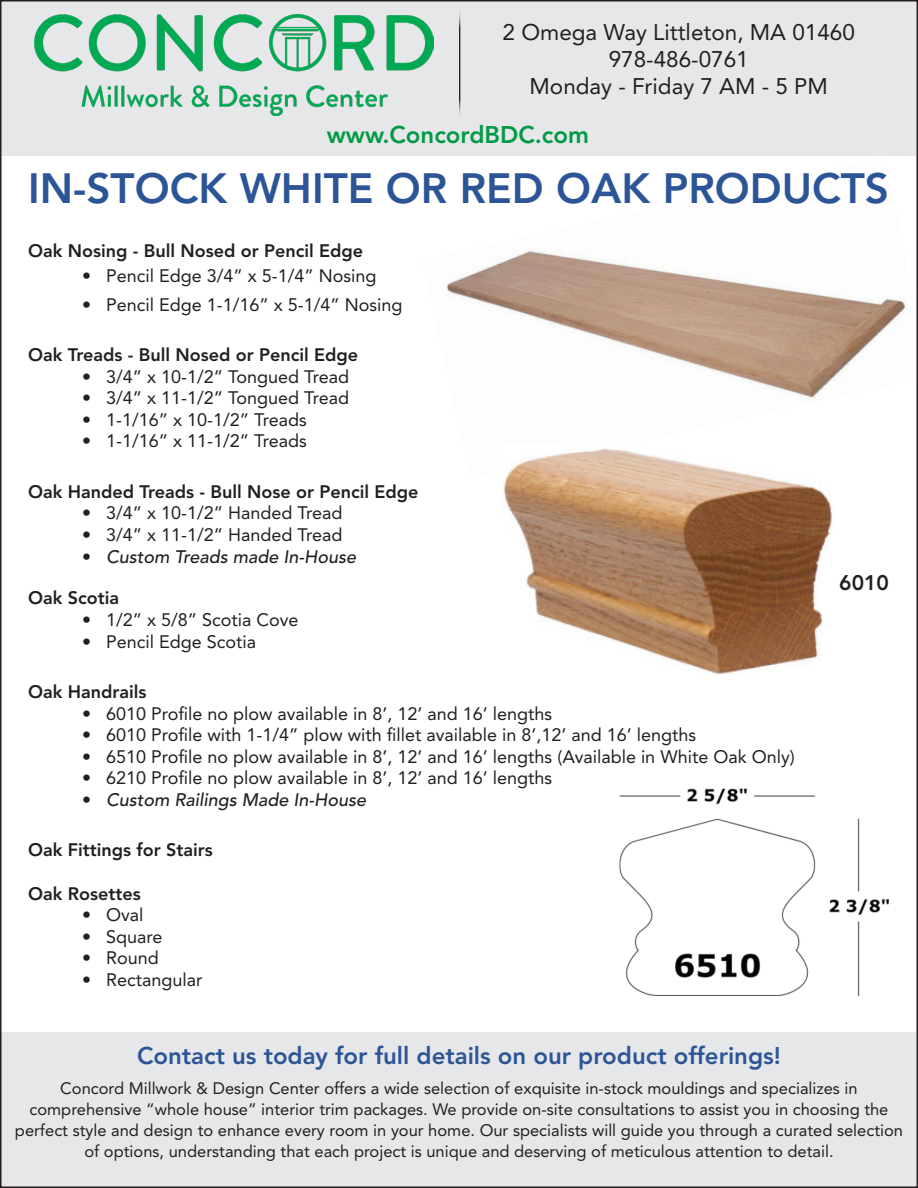
<style>
.page{position:relative;width:918px;height:1188px;background:#fff}
.page>*{position:absolute;margin:0;border:0;box-sizing:border-box;transform-origin:0 0}
.t1{font:800 42px "Avenir LT Std";color:#2c5597}
.t2{font:800 24px "Avenir LT Std";color:#2c5597}
.t3{font:800 24px "Avenir LT Std";color:#009a44}
.t4{font:22.5px "Avenir LT Std";color:#231f20}
.t5{font:800 21px "Avenir LT Std";color:#231f20}
.t6{font:18px "Avenir LT Std";color:#231f20}
.t7{font:800 18px "Avenir LT Std";color:#231f20}
.t8{font:italic 500 18px "Avenir LT Std";color:#231f20}
.t9{font:16.5px/21px "Avenir LT Std";color:#231f20;text-align:center}
.s1{font-weight:400;font-style:normal}
</style>
<div class="page">
<div style="left:2px;top:1032px;width:914px;height:154px;background:#e6e7e9"></div>
<img style="left:446px;top:250px;width:460px;height:150px">
<div style="left:2px;top:2px;width:914px;height:154px;background:#e6e7e9"></div>
<img style="left:35px;top:14px;width:399px;height:102px">
<img style="left:619px;top:788px;width:270px;height:208px">
<img style="left:504px;top:448px;width:328px;height:226px">
<hr style="left:459px;top:8px;width:1px;height:111px;background:#231f20">
<p class="t4" style="left:503px;top:19px;width:354px">2 Omega Way Littleton, MA 01460</p>
<p class="t4" style="left:609px;top:46px;width:142px">978-486-0761</p>
<p class="t4" style="left:530px;top:73px;width:300px">Monday - Friday 7 AM - 5 PM</p>
<p class="t3" style="left:327px;top:121px;width:264px">www.ConcordBDC.com</p>
<p class="t1" style="left:28px;top:163px;width:862px">IN-STOCK WHITE OR RED OAK PRODUCTS</p>
<p class="t7" style="left:28px;top:240px;width:336px">Oak Nosing - Bull Nosed or Pencil Edge</p>
<p class="t6" style="left:82px;top:265px;width:296px">• Pencil Edge 3/4” x 5-1/4” Nosing</p>
<p class="t6" style="left:82px;top:294px;width:322px">• Pencil Edge 1-1/16” x 5-1/4” Nosing</p>
<p class="t7" style="left:28px;top:344px;width:331px">Oak Treads - Bull Nosed or Pencil Edge</p>
<p class="t6" style="left:82px;top:366px;width:269px">• 3/4” x 10-1/2” Tongued Tread</p>
<p class="t6" style="left:82px;top:388px;width:269px">• 3/4” x 11-1/2” Tongued Tread</p>
<p class="t6" style="left:82px;top:409px;width:226px">• 1-1/16” x 10-1/2” Treads</p>
<p class="t6" style="left:82px;top:431px;width:226px">• 1-1/16” x 11-1/2” Treads</p>
<p class="t7" style="left:28px;top:481px;width:392px">Oak Handed Treads - Bull Nose or Pencil Edge</p>
<p class="t6" style="left:82px;top:503px;width:262px">• 3/4” x 10-1/2” Handed Tread</p>
<p class="t6" style="left:82px;top:524px;width:262px">• 3/4” x 11-1/2” Handed Tread</p>
<p class="t8" style="left:82px;top:546px;width:276px"><span class="s1">•</span> Custom Treads made In-House</p>
<p class="t7" style="left:28px;top:588px;width:92px">Oak Scotia</p>
<p class="t6" style="left:82px;top:609px;width:218px">• 1/2” x 5/8” Scotia Cove</p>
<p class="t6" style="left:82px;top:631px;width:176px">• Pencil Edge Scotia</p>
<p class="t7" style="left:28px;top:681px;width:120px">Oak Handrails</p>
<p class="t6" style="left:82px;top:703px;width:472px">• 6010 Profile no plow available in 8’, 12’ and 16’ lengths</p>
<p class="t6" style="left:82px;top:725px;width:616px">• 6010 Profile with 1-1/4” plow with fillet available in 8’,12’ and 16’ lengths</p>
<p class="t6" style="left:82px;top:746px;width:714px">• 6510 Profile no plow available in 8’, 12’ and 16’ lengths (Available in White Oak Only)</p>
<p class="t6" style="left:82px;top:768px;width:472px">• 6210 Profile no plow available in 8’, 12’ and 16’ lengths</p>
<p class="t8" style="left:82px;top:789px;width:286px"><span class="s1">•</span> Custom Railings Made In-House</p>
<p class="t7" style="left:28px;top:840px;width:186px">Oak Fittings for Stairs</p>
<p class="t7" style="left:28px;top:883px;width:114px">Oak Rosettes</p>
<p class="t6" style="left:82px;top:905px;width:63px">• Oval</p>
<p class="t6" style="left:82px;top:926px;width:82px">• Square</p>
<p class="t6" style="left:82px;top:948px;width:78px">• Round</p>
<p class="t6" style="left:82px;top:969px;width:122px">• Rectangular</p>
<p class="t2" style="left:137px;top:1041px;width:645px">Contact us today for full details on our product offerings!</p>
<p class="t5" style="left:839px;top:570px;width:51px">6010</p>
<p class="t9" style="left:60px;top:1078px;width:799px">Concord Millwork &amp; Design Center offers a wide selection of exquisite in-stock mouldings and specializes in</p>
<p class="t9" style="left:15px;top:1099px;width:890px">comprehensive “whole house” interior trim packages. We provide on-site consultations to assist you in choosing the perfect style and design to enhance every room in your home. Our specialists will guide you through a curated selection of options, understanding that each project is unique and deserving of meticulous attention to detail.</p>
</div>
